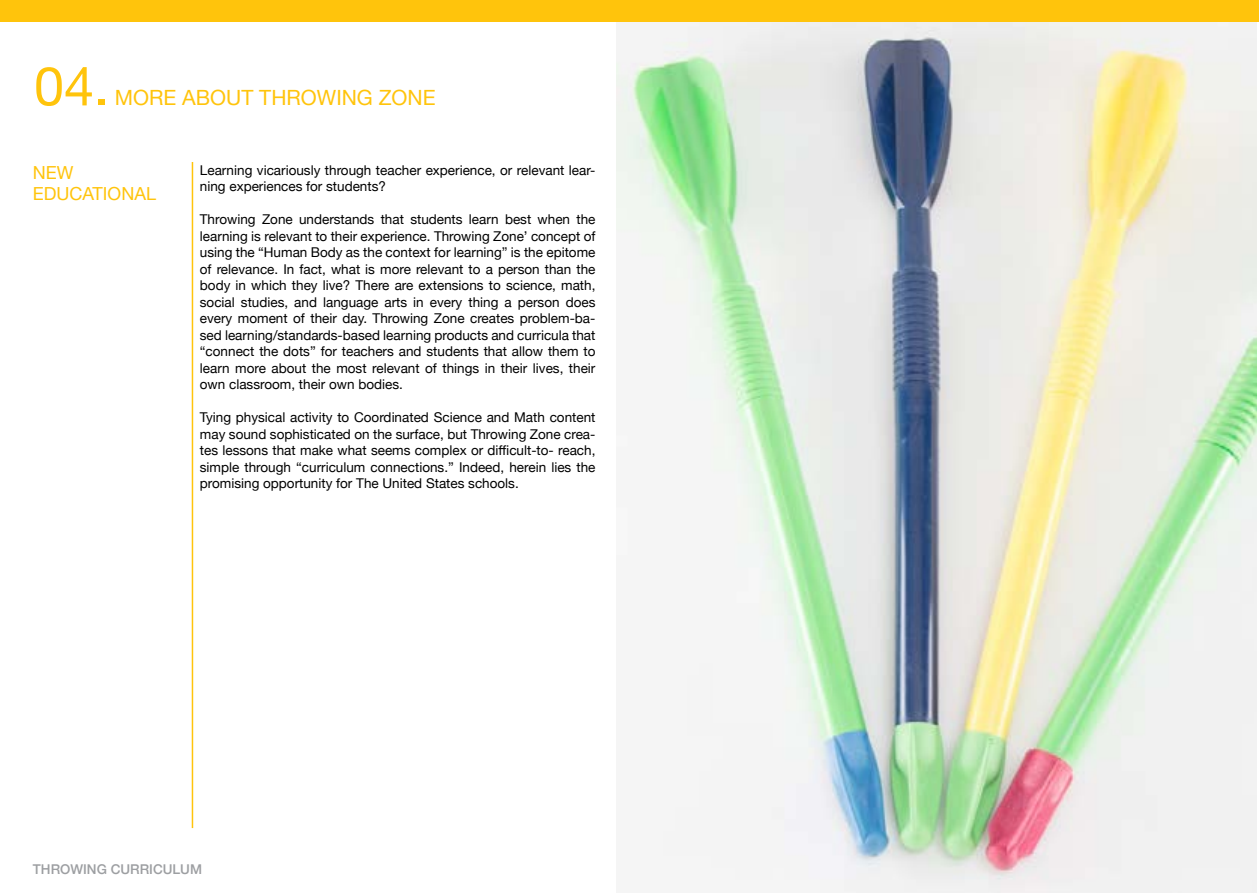
<style>
.page{position:relative;width:1259px;height:893px;background:#fff}
.page>*{position:absolute;margin:0;border:0;box-sizing:border-box;transform-origin:0 0}
.t1{font:54px "Helvetica Neue";color:#ffc40c}
.t2{font:21px "Helvetica Neue";color:#ffc40c}
.t3{font:18px/21px "Helvetica Neue";color:#ffc40c}
.t4{font:13.5px/16.5px "Helvetica Neue";color:#000;text-align:justify}
.t5{font:500 13.5px "Helvetica Neue";color:#9d9fa2}
</style>
<div class="page">
<hr style="left:192px;top:162px;width:1px;height:666px;background:#ffc40c">
<img style="left:617px;top:22px;width:639px;height:870px">
<div style="left:0;top:0;width:1259px;height:22px;background:#ffc40c"></div>
<h1 class="t1" style="left:34px;top:47px;width:77px">04.</h1>
<h2 class="t2" style="left:115px;top:83px;width:34px">More</h2>
<h2 class="t2" style="left:182px;top:83px;width:16px">about</h2>
<h2 class="t2" style="left:259px;top:83px;width:28px">Throwing</h2>
<h2 class="t2" style="left:379px;top:83px;width:28px">Zone</h2>
<h3 class="t3" style="left:33px;top:163px;width:36px">New educational</h3>
<p class="t4" style="left:200px;top:163px;width:397px">Learning vicariously through teacher experience, or relevant lear&shy;ning experiences for students?</p>
<p class="t4" style="left:200px;top:212px;width:397px">Throwing Zone understands that students learn best when the learning is relevant to their experience. Throwing Zone’ concept of using the “Human Body as the context for learning” is the epitome of relevance. In fact, what is more relevant to a person than the body in which they live? There are extensions to science, math, social studies, and language arts in every thing a person does every moment of their day. Throwing Zone creates problem-ba&shy;sed learning/standards-based learning products and curricula that “connect the dots” for teachers and students that allow them to learn more about the most relevant of things in their lives, their own classroom, their own bodies.</p>
<p class="t4" style="left:200px;top:410px;width:397px">Tying physical activity to Coordinated Science and Math content may sound sophisticated on the surface, but Throwing Zone crea&shy;tes lessons that make what seems complex or difficult-to- reach, simple through “curriculum connections.” Indeed, herein lies the promising opportunity for The United States schools.</p>
<p class="t5" style="left:33px;top:859px;width:171px">THROWING CURRICULUM</p>
</div>
